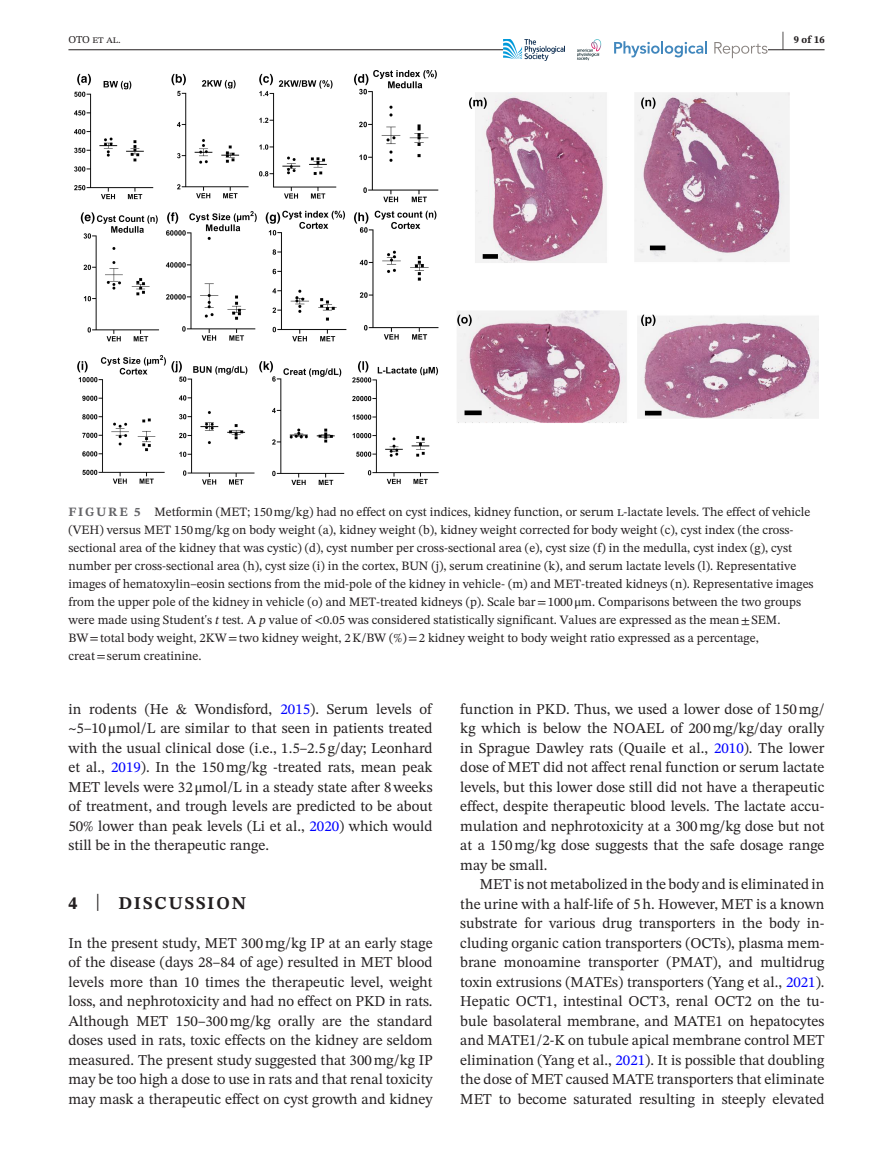
<style>
.page{position:relative;width:893px;height:1174px;background:#fff}
.page>*{position:absolute;margin:0;border:0;box-sizing:border-box;transform-origin:0 0}
.t1{font:700 21px "STIX Two Text";color:#231f20;scale:.42 1}
.t2{font:700 18px "STIX Two Text";letter-spacing:.1em;color:#231f20}
.t3{font:15px/19.5px "STIX Two Text";color:#231f20;text-align:justify}
.t4{font:12.75px/18px "STIX Two Text";color:#231f20}
.t5{font:10.5px "STIX Two Text";letter-spacing:-.005em;color:#231f20}
.t6{font:700 10.5px "STIX Two Text";color:#231f20}
.s1{font-weight:700;color:#636366}
.s2{font-family:"STIX"}
.s3{font-style:italic}
.s4{color:#00f}
.s5{font-weight:400;font-size:23.7px}
</style>
<div class="page">
<hr style="left:68px;top:49px;width:756px;height:1px;background:#231f20">
<div style="left:503px;top:39px;width:264px;height:21px;background:#fff"></div>
<svg style="left:577px;top:39px;width:24px;height:21px"></svg>
<img style="left:503px;top:39px;width:62px;height:21px">
<svg style="left:614px;top:41px;width:93px;height:16px"></svg>
<svg style="left:714px;top:42px;width:53px;height:16px"></svg>
<img style="left:74px;top:70px;width:745px;height:414px">
<h1 class="t1" style="left:782px;top:24px;width:8px">|</h1>
<p class="t5" style="left:68px;top:32px;width:54px">OTO et al.</p>
<p class="t6" style="left:794px;top:32px;width:32px">9 of 16</p>
<p class="t4" style="left:68px;top:503px;width:747px"><span class="s1">FIGURE 5</span> Metformin (MET; 150mg/kg) had no effect on cyst indices, kidney function, or serum l-lactate levels. The effect of vehicle (VEH) versus MET 150mg/kg on body weight (a), kidney weight (b), kidney weight corrected for body weight (c), cyst index (the cross&shy;sectional area of the kidney that was cystic) (d), cyst number per cross-sectional area (e), cyst size (f) in the medulla, cyst index (g), cyst number per cross-sectional area (h), cyst size (i) in the cortex, BUN (j), serum creatinine (k), and serum lactate levels (l). Representative images of hematoxylin–eosin sections from the mid-pole of the kidney in vehicle- (m) and MET-treated kidneys (n). Representative images from the upper pole of the kidney in vehicle (o) and MET-treated kidneys (p). Scale bar<span class="s2">=</span>1000<span class="s2">μ</span>m. Comparisons between the two groups were made using Student's <span class="s3">t</span> test. A <span class="s3">p</span> value of <span class="s2">&lt;</span>0.05 was considered statistically significant. Values are expressed as the mean<span class="s2">±</span>SEM.<br>BW<span class="s2">=</span>total body weight, 2KW<span class="s2">=</span>two kidney weight, 2K/BW (%)<span class="s2">=</span>2 kidney weight to body weight ratio expressed as a percentage, creat<span class="s2">=</span>serum creatinine.</p>
<p class="t3" style="left:68px;top:699px;width:366px">in rodents (He &amp; Wondisford, <span class="s4">2015</span>). Serum levels of <span class="s2">~</span>5–10<span class="s2">μ</span>mol/L are similar to that seen in patients treated with the usual clinical dose (i.e., 1.5–2.5 g/day; Leonhard et al., <span class="s4">2019</span>). In the 150mg/kg -treated rats, mean peak MET levels were 32<span class="s2">μ</span>mol/L in a steady state after 8weeks of treatment, and trough levels are predicted to be about 50% lower than peak levels (Li et al., <span class="s4">2020</span>) which would still be in the therapeutic range.</p>
<p class="t2" style="left:68px;top:890px;width:179px">4 <span class="s5">|</span> DISCUSSION</p>
<p class="t3" style="left:68px;top:933px;width:366px">In the present study, MET 300mg/kg IP at an early stage of the disease (days 28–84 of age) resulted in MET blood levels more than 10 times the therapeutic level, weight loss, and nephrotoxicity and had no effect on PKD in rats.<br>Although MET 150–300mg/kg orally are the standard doses used in rats, toxic effects on the kidney are seldom measured. The present study suggested that 300mg/kg IP may be too high a dose to use in rats and that renal toxicity may mask a therapeutic effect on cyst growth and kidney</p>
<p class="t3" style="left:460px;top:699px;width:366px">function in PKD. Thus, we used a lower dose of 150mg/ kg which is below the NOAEL of 200mg/kg/day orally in Sprague Dawley rats (Quaile et al., <span class="s4">2010</span>). The lower dose of MET did not affect renal function or serum lactate levels, but this lower dose still did not have a therapeutic effect, despite therapeutic blood levels. The lactate accu&shy;mulation and nephrotoxicity at a 300mg/kg dose but not at a 150mg/kg dose suggests that the safe dosage range may be small.</p>
<p class="t3" style="left:460px;top:874px;width:366px;text-indent:20px">MET is not metabolized in the body and is eliminated in the urine with a half-life of 5h. However, MET is a known substrate for various drug transporters in the body in&shy;cluding organic cation transporters (OCTs), plasma mem&shy;brane monoamine transporter (PMAT), and multidrug toxin extrusions (MATEs) transporters (Yang et al., <span class="s4">2021</span>).<br>Hepatic OCT1, intestinal OCT3, renal OCT2 on the tu&shy;bule basolateral membrane, and MATE1 on hepatocytes and MATE1/2-K on tubule apical membrane control MET elimination (Yang et al., <span class="s4">2021</span>). It is possible that doubling the dose of MET caused MATE transporters that eliminate MET to become saturated resulting in steeply elevated</p>
</div>
